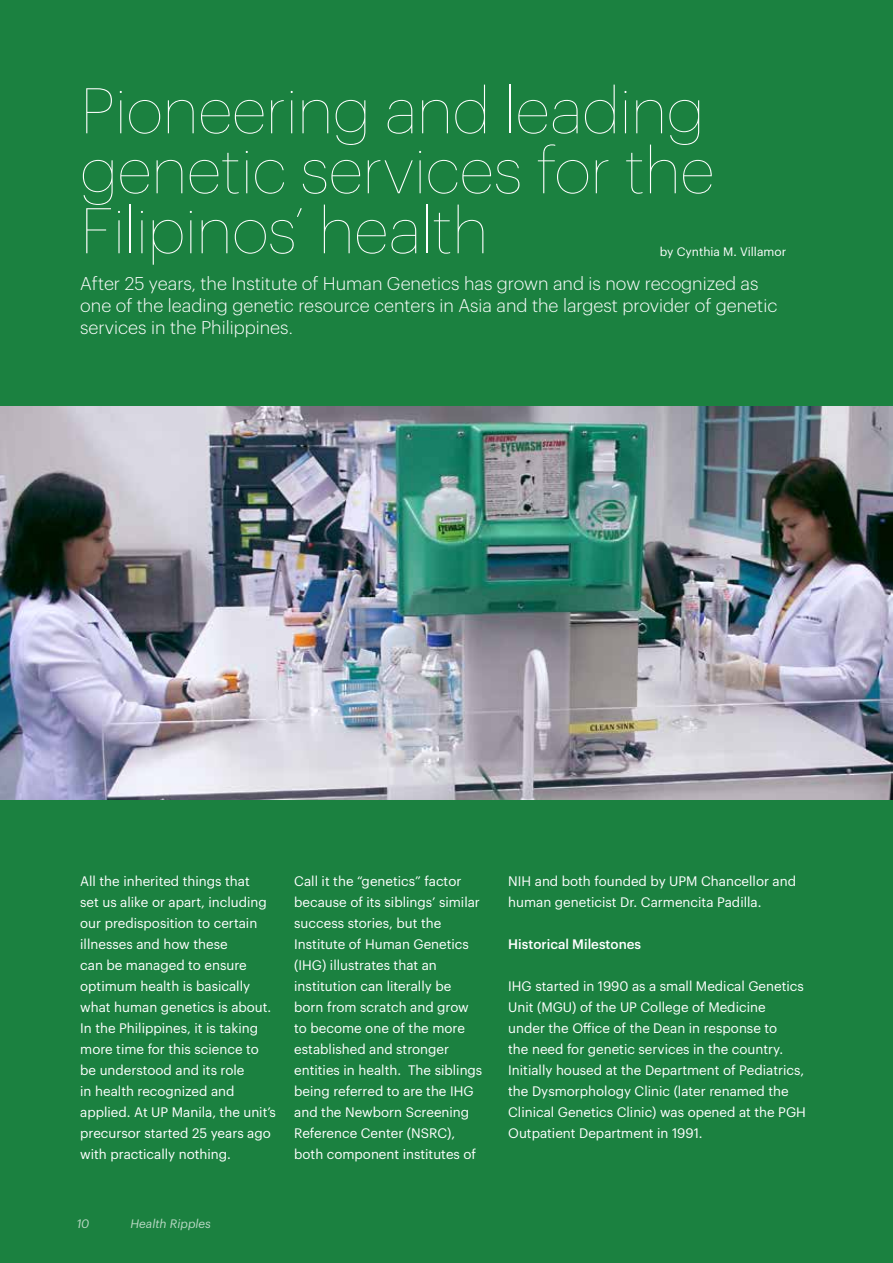
<style>
.page{position:relative;width:893px;height:1263px;background:#fff}
.page>*{position:absolute;margin:0;border:0;box-sizing:border-box;transform-origin:0 0}
.t1{font:100 63px/60px "Graphik";color:#fff}
.t2{font:300 18px/21.6px "Graphik";color:#fff}
.t3{font:13.5px/21px "Graphik";color:#fff}
.t4{font:500 13.5px "Graphik";color:#fff}
.t5{font:12px "Graphik";color:#fff}
.t6{font:italic 12px "Graphik";color:#fff}
</style>
<div class="page">
<div style="left:0;top:1px;width:892px;height:1262px;background:#1b8140"></div>
<img style="left:0;top:407px;width:892px;height:393px">
<h1 class="t1" style="left:80px;top:76px;width:636px">Pioneering and leading genetic services for the<br>Filipinos’ health</h1>
<h2 class="t2" style="left:80px;top:272px;width:699px">After 25 years, the Institute of Human Genetics has grown and is now recognized as one of the leading genetic resource centers in Asia and the largest provider of genetic services in the Philippines.</h2>
<p class="t5" style="left:660px;top:242px;width:128px">by Cynthia M. Villamor</p>
<p class="t3" style="left:80px;top:870px;width:197px">All the inherited things that<br>set us alike or apart, including our predisposition to certain illnesses and how these<br>can be managed to ensure optimum health is basically what human genetics is about.<br>In the Philippines, it is taking more time for this science to be understood and its role<br>in health recognized and applied. At UP Manila, the unit’s precursor started 25 years ago with practically nothing.</p>
<p class="t3" style="left:294px;top:870px;width:190px">Call it the “genetics” factor because of its siblings’ similar success stories, but the<br>Institute of Human Genetics (IHG) illustrates that an institution can literally be born from scratch and grow to become one of the more established and stronger entities in health. The siblings being referred to are the IHG and the Newborn Screening<br>Reference Center (NSRC), both component institutes of</p>
<p class="t3" style="left:508px;top:870px;width:289px">NIH and both founded by UPM Chancellor and human geneticist Dr. Carmencita Padilla.</p>
<p class="t4" style="left:508px;top:934px;width:134px">Historical Milestones</p>
<p class="t3" style="left:508px;top:975px;width:299px">IHG started in 1990 as a small Medical Genetics Unit (MGU) of the UP College of Medicine<br>under the Office of the Dean in response to<br>the need for genetic services in the country.<br>Initially housed at the Department of Pediatrics, the Dysmorphology Clinic (later renamed the Clinical Genetics Clinic) was opened at the PGH Outpatient Department in 1991.</p>
<p class="t6" style="left:76px;top:1214px;width:14px">10</p>
<p class="t6" style="left:130px;top:1214px;width:82px">Health Ripples</p>
</div>
